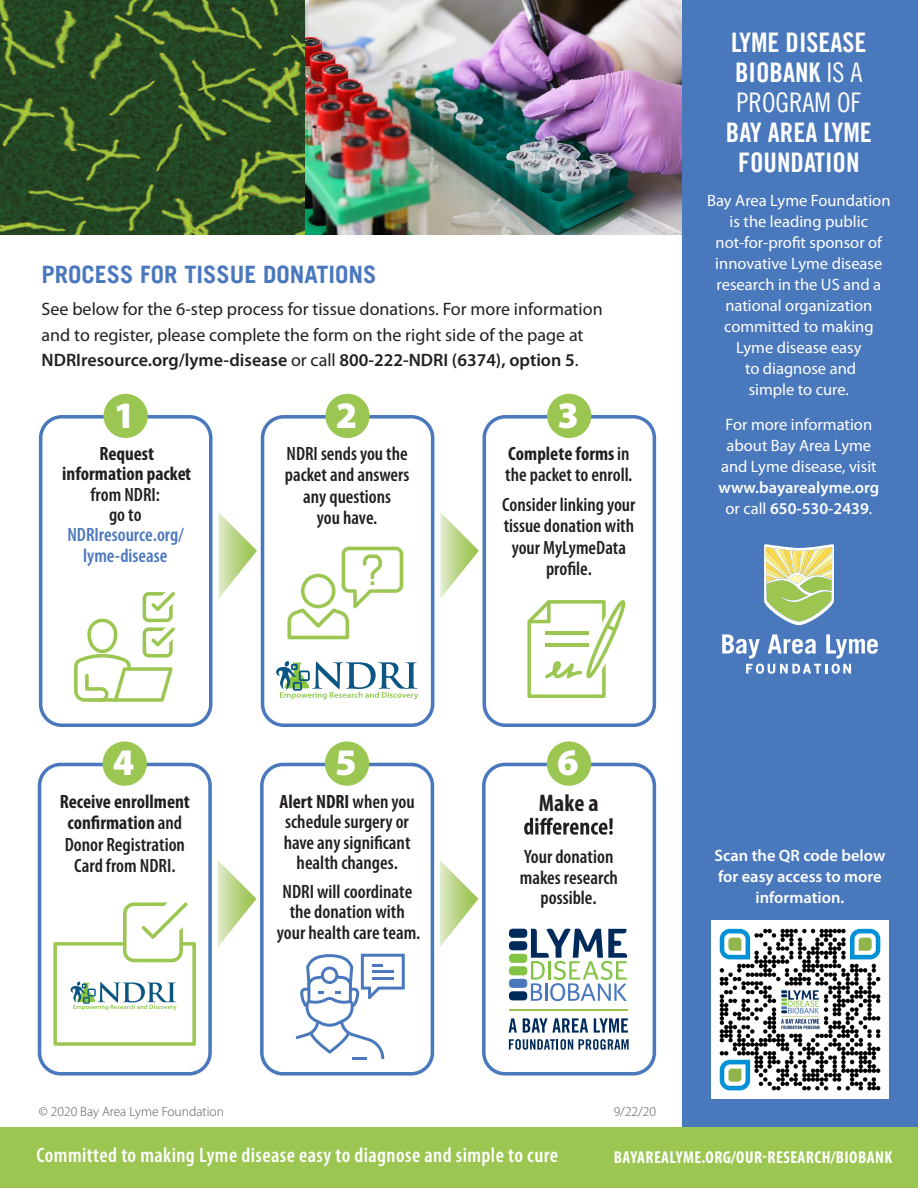
<style>
.page{position:relative;width:918px;height:1188px;background:#fff}
.page>*{position:absolute;margin:0;border:0;box-sizing:border-box;transform-origin:0 0}
.t1{font:900 37.65px "Myriad Pro";color:#fff}
.t2{font:900 37.5px "Myriad Pro";color:#fff}
.t3{font:27px/30px "Trade Gothic LT Pro Bd Cn 20";color:#fff;text-align:center}
.t4{font:700 24px "Trade Gothic LT Pro";color:#4a78bd}
.t5{font:700 condensed 24px "Myriad Pro";color:#231f20}
.t6{font:600 condensed 21px "Myriad Pro";letter-spacing:.02em;color:#fff}
.t7{font:600 condensed 19.35px/21.5px "Myriad Pro";color:#231f20;text-align:center}
.t8{font:600 condensed 19.35px/20.4px "Myriad Pro";color:#4a78bd;text-align:center}
.t9{font:700 condensed 19.35px/20.4px "Myriad Pro";color:#231f20;text-align:center}
.t10{font:18px/25.5px "Myriad Pro";color:#231f20}
.t11{font:700 condensed 17.25px "Myriad Pro";letter-spacing:.025em;color:#fff}
.t12{font:16.5px/21px "Myriad Pro";color:#fff;text-align:center}
.t13{font:600 16.5px/21px "Myriad Pro";color:#fff;text-align:center}
.t14{font:300 13.5px "Myriad Pro";color:#57585a}
.s1{font-weight:600}
.s2{font-weight:700}
.s3{font-family:"Trade Gothic LT Pro Cn 18"}
</style>
<div class="page">
<img style="left:305px;top:0;width:378px;height:234px">
<img style="left:0;top:0;width:305px;height:234px">
<div style="left:683px;top:0;width:235px;height:1128px;background:#4a78bd"></div>
<div style="left:0;top:1128px;width:918px;height:60px;background:#9bc651"></div>
<img style="left:712px;top:921px;width:177px;height:177px">
<svg style="left:722px;top:634px;width:156px;height:40px"></svg>
<svg style="left:764px;top:544px;width:70px;height:81px;background:#bdcd90"></svg>
<svg style="left:261px;top:415px;width:173px;height:312px"></svg>
<svg style="left:39px;top:415px;width:174px;height:312px"></svg>
<img style="left:218px;top:512px;width:39px;height:87px">
<svg style="left:273px;top:661px;width:145px;height:39px"></svg>
<div style="left:104px;top:394px;width:44px;height:44px;background:#9bc651;border-radius:50%"></div>
<img style="left:440px;top:512px;width:39px;height:87px">
<div style="left:325px;top:394px;width:45px;height:44px;background:#9bc651;border-radius:50%"></div>
<svg style="left:483px;top:415px;width:173px;height:312px"></svg>
<div style="left:547px;top:394px;width:44px;height:44px;background:#9bc651;border-radius:50%"></div>
<svg style="left:74px;top:592px;width:101px;height:110px"></svg>
<svg style="left:287px;top:546px;width:117px;height:94px"></svg>
<svg style="left:527px;top:600px;width:98px;height:98px"></svg>
<svg style="left:482px;top:763px;width:174px;height:313px"></svg>
<svg style="left:38px;top:763px;width:174px;height:313px"></svg>
<img style="left:218px;top:860px;width:38px;height:87px">
<div style="left:103px;top:741px;width:44px;height:45px;background:#9bc651;border-radius:50%"></div>
<svg style="left:260px;top:763px;width:174px;height:313px"></svg>
<div style="left:325px;top:741px;width:44px;height:45px;background:#9bc651;border-radius:50%"></div>
<div style="left:509px;top:929px;width:18px;height:9px;background:#002a5a;border-radius:4px"></div>
<div style="left:509px;top:941px;width:18px;height:9px;background:#002a5a;border-radius:4px"></div>
<div style="left:509px;top:954px;width:18px;height:9px;background:#83c447;border-radius:4px"></div>
<div style="left:509px;top:966px;width:18px;height:9px;background:#83c447;border-radius:4px"></div>
<div style="left:509px;top:979px;width:18px;height:9px;background:#4a78bd;border-radius:4px"></div>
<div style="left:509px;top:991px;width:18px;height:9px;background:#002a5a;border-radius:4px"></div>
<svg style="left:531px;top:929px;width:96px;height:72px"></svg>
<svg style="left:509px;top:1018px;width:8px;height:15px"></svg>
<svg style="left:523px;top:1018px;width:65px;height:15px"></svg>
<svg style="left:594px;top:1018px;width:34px;height:15px"></svg>
<svg style="left:509px;top:1039px;width:120px;height:11px"></svg>
<hr style="left:509px;top:1009px;width:118px;height:2px;background:#9cc54f">
<img style="left:440px;top:860px;width:38px;height:87px">
<svg style="left:524px;top:818px;width:89px;height:17px"></svg>
<svg style="left:609px;top:818px;width:4px;height:11px"></svg>
<div style="left:547px;top:741px;width:44px;height:45px;background:#9bc651;border-radius:50%"></div>
<hr style="left:352px;top:1057px;width:15px;height:3px;background:#4a78bd">
<svg style="left:296px;top:954px;width:109px;height:105px"></svg>
<hr style="left:372px;top:971px;width:22px;height:2px;background:#4a78bd">
<hr style="left:372px;top:977px;width:22px;height:3px;background:#4a78bd">
<svg style="left:53px;top:900px;width:143px;height:146px"></svg>
<p class="t4" style="left:42px;top:260px;width:336px">PROCESS FOR TISSUE DONATIONS</p>
<p class="t10" style="left:42px;top:297px;width:563px">See below for the 6-step process for tissue donations. For more information and to register, please complete the form on the right side of the page at<br><span class="s1">NDRIresource.org/lyme-disease</span> or call <span class="s1">800-222-NDRI (6374), option 5</span>.</p>
<h2 class="t2" style="left:114px;top:394px;width:23px">1</h2>
<p class="t9" style="left:62px;top:444px;width:130px">Request information packet</p>
<p class="t7" style="left:91px;top:484px;width:71px;line-height:20.4px">from NDRI: go to</p>
<p class="t8" style="left:67px;top:525px;width:118px">NDRIresource.org/ lyme-disease</p>
<h2 class="t2" style="left:336px;top:394px;width:23px">2</h2>
<p class="t7" style="left:285px;top:443px;width:126px">NDRI sends you the packet and answers any questions<br>you have.</p>
<h2 class="t2" style="left:557px;top:394px;width:23px">3</h2>
<p class="t7" style="left:505px;top:443px;width:129px;text-align:left"><span class="s2">Complete forms</span> in the packet to enroll.</p>
<p class="t7" style="left:502px;top:494px;width:135px">Consider linking your tissue donation with your MyLymeData profile.</p>
<p class="t3" style="left:726px;top:27px;width:147px">LYME DISEASE<br>BIOBANK <span class="s3">IS A<br>PROGRAM OF<br></span>BAY AREA LYME<br>FOUNDATION</p>
<p class="t12" style="left:707px;top:191px;width:185px">Bay Area Lyme Foundation is the leading public not-for-profit sponsor of innovative Lyme disease research in the US and a national organization committed to making<br>Lyme disease easy<br>to diagnose and<br>simple to cure.</p>
<p class="t12" style="left:718px;top:414px;width:162px">For more information about Bay Area Lyme and Lyme disease, visit <span class="s1">www.bayarealyme.org </span>or call <span class="s1">650-530-2439</span>.</p>
<h1 class="t1" style="left:113px;top:741px;width:23px">4</h1>
<p class="t7" style="left:60px;top:791px;width:132px"><span class="s2">Receive enrollment confirmation</span> and<br>Donor Registration<br>Card from NDRI.</p>
<h1 class="t1" style="left:335px;top:741px;width:23px">5</h1>
<p class="t7" style="left:280px;top:791px;width:136px;line-height:20.4px"><span class="s2">Alert NDRI</span> when you schedule surgery or have any significant health changes.</p>
<p class="t7" style="left:277px;top:881px;width:145px;line-height:20.4px">NDRI will coordinate the donation with your health care team.</p>
<h1 class="t1" style="left:557px;top:741px;width:23px">6</h1>
<p class="t5" style="left:539px;top:790px;width:61px">Make a</p>
<p class="t7" style="left:520px;top:847px;width:100px;line-height:20.4px">Your donation makes research possible.</p>
<p class="t13" style="left:715px;top:845px;width:172px">Scan the QR code below for easy access to more information.</p>
<p class="t14" style="left:39px;top:1104px;width:187px">© 2020 Bay Area Lyme Foundation</p>
<p class="t14" style="left:614px;top:1104px;width:44px">9/22/20</p>
<p class="t6" style="left:37px;top:1144px;width:523px">Committed to making Lyme disease easy to diagnose and simple to cure</p>
<p class="t11" style="left:614px;top:1148px;width:280px">BAYAREALYME.ORG/OUR-RESEARCH/BIOBANK</p>
</div>
